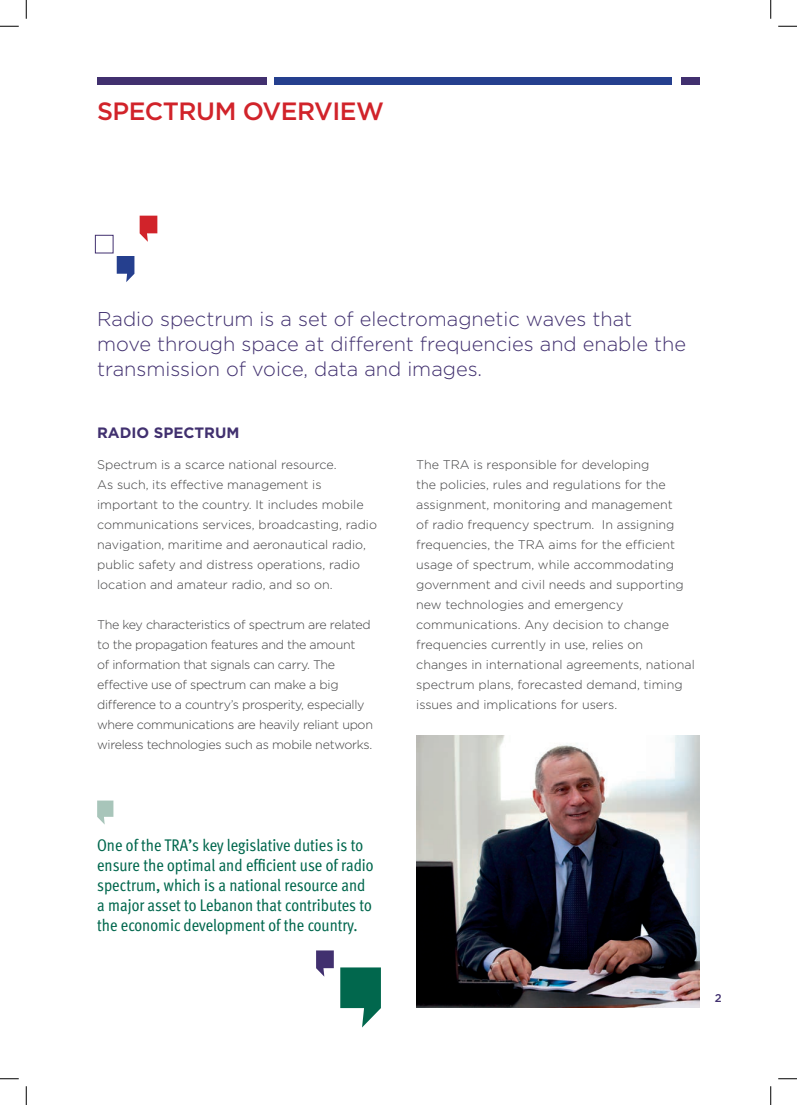
<style>
.page{position:relative;width:797px;height:1105px;background:#fff}
.page>*{position:absolute;margin:0;border:0;box-sizing:border-box;transform-origin:0 0}
.t1{font:500 25px "Gotham";letter-spacing:-.02em;color:#d1232a}
.t2{font:300 20px/25px "Gotham";color:#41306f}
.t3{font:16.88px/20px "Meta Cond";color:#01674d}
.t4{font:700 15px "Gotham";color:#41306f}
.t5{font:300 12.5px/20px "Gotham";color:#3e3e3f}
.t6{font:300 12.5px/20px "Gotham";letter-spacing:-.025em;color:#3e3e3f}
.t7{font:500 11.25px "Gotham";color:#41306f}
</style>
<div class="page">
<img style="left:416px;top:735px;width:283px;height:273px">
<div style="left:97px;top:78px;width:170px;height:7px;background:#41306f"></div>
<div style="left:681px;top:78px;width:19px;height:7px;background:#41306f"></div>
<div style="left:274px;top:78px;width:398px;height:7px;background:#253f8e"></div>
<svg style="left:140px;top:216px;width:17px;height:26px"></svg>
<div style="left:95px;top:235px;width:18px;height:18px;border:1px solid #41306f"></div>
<svg style="left:117px;top:256px;width:17px;height:26px"></svg>
<svg style="left:316px;top:950px;width:18px;height:27px"></svg>
<svg style="left:340px;top:967px;width:41px;height:60px"></svg>
<svg style="left:97px;top:800px;width:16px;height:25px"></svg>
<svg style="left:0;top:25px;width:19px;height:2px"></svg>
<svg style="left:778px;top:25px;width:19px;height:2px"></svg>
<svg style="left:0;top:1078px;width:19px;height:1px"></svg>
<svg style="left:778px;top:1078px;width:19px;height:1px"></svg>
<svg style="left:25px;top:0;width:2px;height:19px"></svg>
<svg style="left:25px;top:1086px;width:2px;height:19px"></svg>
<svg style="left:770px;top:0;width:1px;height:19px"></svg>
<svg style="left:770px;top:1086px;width:1px;height:19px"></svg>
<h1 class="t1" style="left:97px;top:102px;width:288px">SPECTRUM OVERVIEW</h1>
<h2 class="t2" style="left:97px;top:308px;width:590px">Radio spectrum is a set of electromagnetic waves that move through space at different frequencies and enable the transmission of voice, data and images.</h2>
<p class="t4" style="left:97px;top:427px;width:144px">RADIO SPECTRUM</p>
<p class="t5" style="left:97px;top:455px;width:281px">Spectrum is a scarce national resource.<br>As such, its effective management is important to the country. It includes mobile communications services, broadcasting, radio navigation, maritime and aeronautical radio, public safety and distress operations, radio location and amateur radio, and so on.</p>
<p class="t6" style="left:97px;top:615px;width:277px">The key characteristics of spectrum are related to the propagation features and the amount<br>of information that signals can carry. The effective use of spectrum can make a big difference to a country’s prosperity, especially where communications are heavily reliant upon wireless technologies such as mobile networks.</p>
<p class="t5" style="left:416px;top:455px;width:280px">The TRA is responsible for developing<br>the policies, rules and regulations for the assignment, monitoring and management<br>of radio frequency spectrum. In assigning frequencies, the TRA aims for the efficient usage of spectrum, while accommodating government and civil needs and supporting new technologies and emergency communications. Any decision to change frequencies currently in use, relies on changes in international agreements, national spectrum plans, forecasted demand, timing issues and implications for users.</p>
<h3 class="t3" style="left:97px;top:837px;width:278px">One of the TRA’s key legislative duties is to ensure the optimal and efficient use of radio spectrum, which is a national resource and a major asset to Lebanon that contributes to the economic development of the country.</h3>
<p class="t7" style="left:714px;top:994px;width:8px">2</p>
</div>
